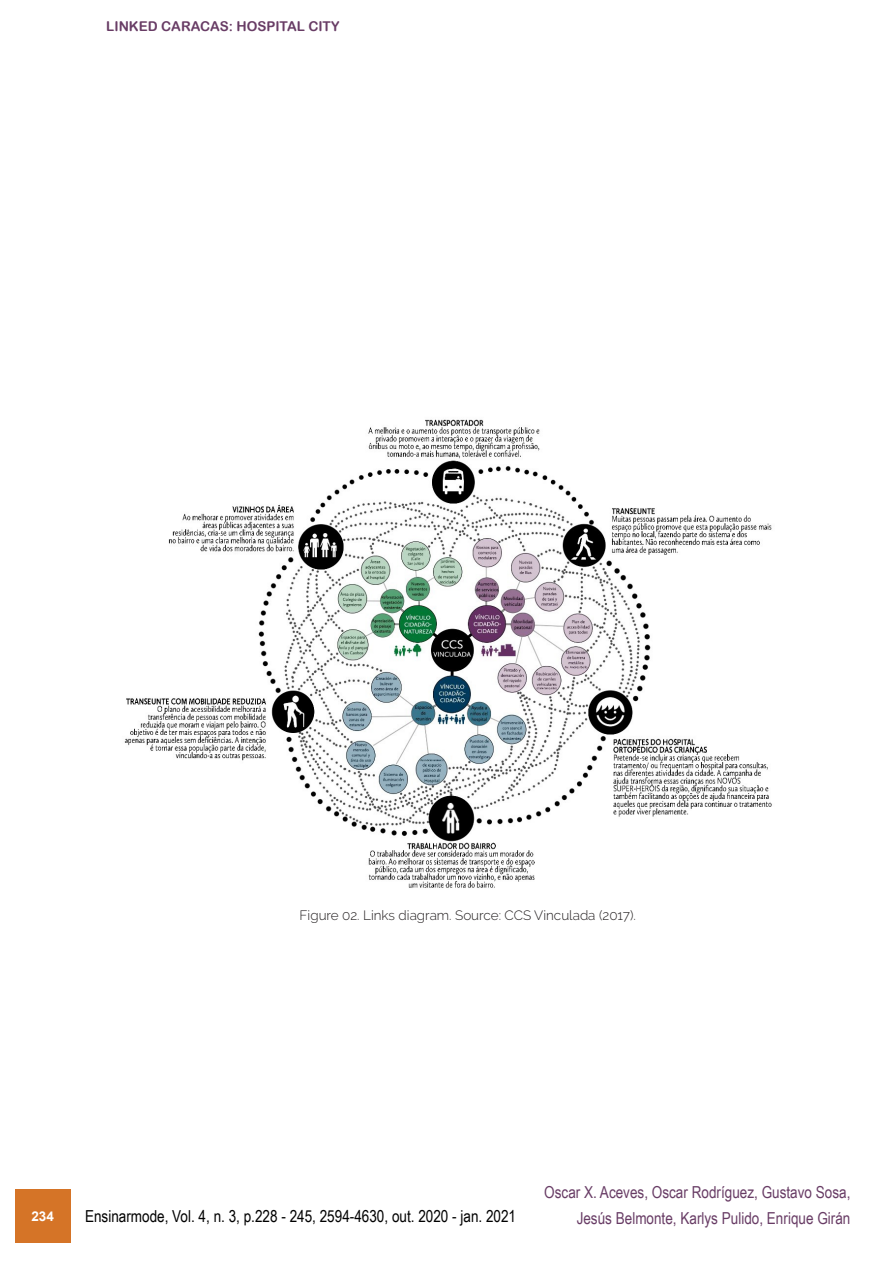
<style>
.page{position:relative;width:893px;height:1263px;background:#fff}
.page>*{position:absolute;margin:0;border:0;box-sizing:border-box;transform-origin:0 0}
.t1{font:16.5px "Arial Narrow";color:#683c65}
.t2{font:16.5px "Arial Narrow";color:#000}
.legenda{font:300 13.5px "Raleway";color:#231f20}
.t3{font:13.5px "Arial Rounded MT Bold";color:#683c65}
.t4{font:700 13.5px "Arial";color:#fff}
</style>
<div class="page">
<div style="left:15px;top:1189px;width:55px;height:53px;background:#d57427"></div>
<img style="left:124px;top:419px;width:648px;height:469px">
<p class="t3" style="left:106px;top:18px;width:235px">LINKED CARACAS: HOSPITAL CITY</p>
<p class="legenda" style="left:300px;top:907px;width:338px">Figure 02. Links diagram. Source: CCS Vinculada (2017).</p>
<p class="t1" style="left:544px;top:1180px;width:308px">Oscar X. Aceves, Oscar Rodríguez, Gustavo Sosa,</p>
<p class="t4" style="left:39px;top:1206px;width:24px">234</p>
<p class="t2" style="left:85px;top:1204px;width:433px">Ensinarmode, Vol. 4, n. 3, p.228 - 245, 2594-4630, out. 2020 - jan. 2021</p>
<p class="t4" style="left:31px;top:1206px;width:24px">234</p>
<p class="t1" style="left:577px;top:1206px;width:275px">Jesús Belmonte, Karlys Pulido, Enrique Girán</p>
</div>
